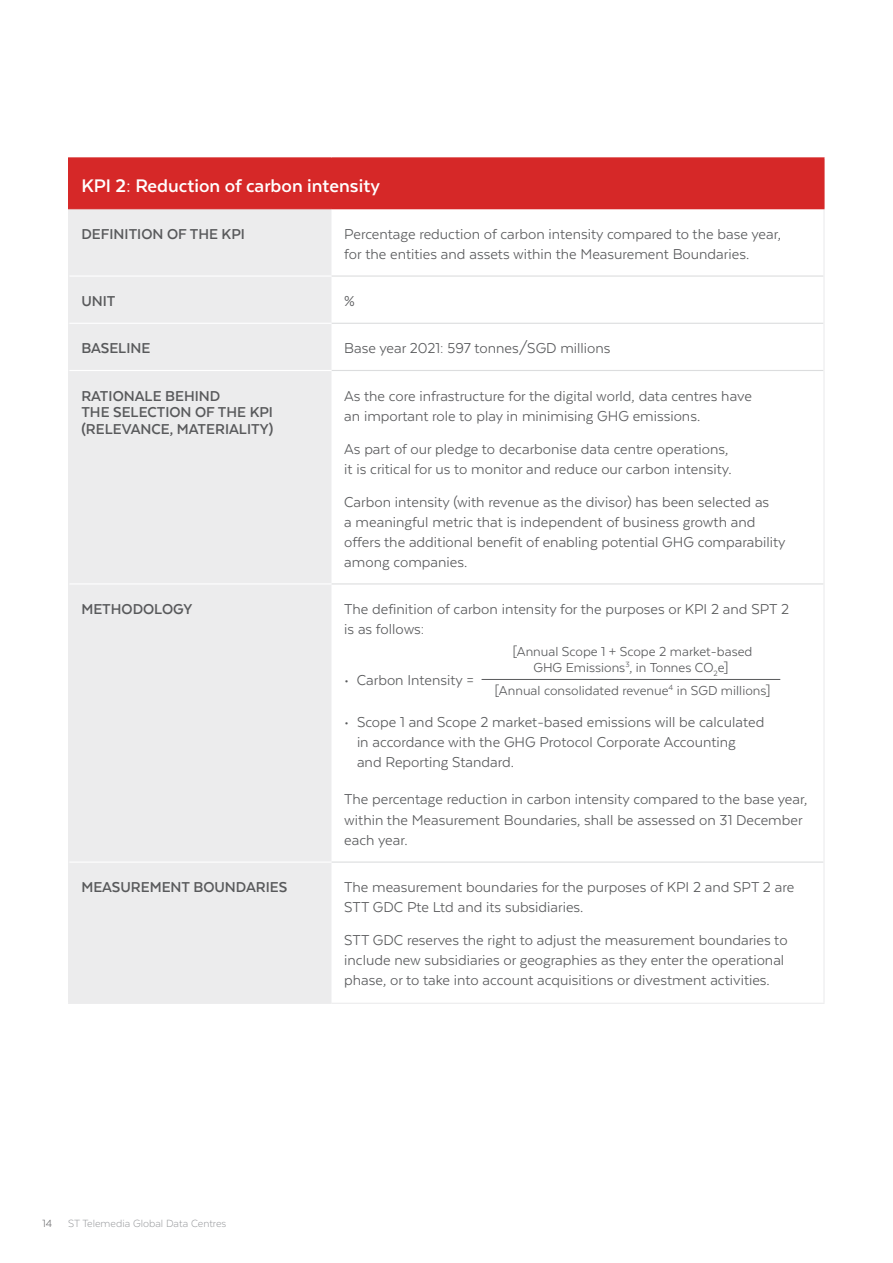
<style>
.page{position:relative;width:893px;height:1263px;background:#fff}
.page>*{position:absolute;margin:0;border:0;box-sizing:border-box;transform-origin:0 0}
.Table_Headers{font:700 21px "Texta";color:#fff}
.BODY{font:16.5px/20.1px "Texta";color:#58595b}
.HEADER_5{font:700 16.5px/16.5px "Texta";color:#58595b}
.Table_body_copy{font:15px/16.5px "Texta";color:#58595b;text-align:center}
.t1{font:300 12px "Texta";color:#939598}
.t2{font:300 12px "Texta";color:#58595b}
</style>
<div class="page">
<div style="left:69px;top:158px;width:755px;height:51px;background:#d62828"></div>
<div style="left:69px;top:209px;width:262px;height:794px;background:#ececed"></div>
<hr style="left:331px;top:275px;width:492px;height:2px;background:#dcddde">
<hr style="left:331px;top:323px;width:492px;height:1px;background:#dcddde">
<hr style="left:331px;top:370px;width:492px;height:1px;background:#dcddde">
<hr style="left:331px;top:583px;width:492px;height:1px;background:#dcddde">
<hr style="left:331px;top:861px;width:492px;height:2px;background:#dcddde">
<hr style="left:69px;top:275px;width:262px;height:2px;background:#fff">
<hr style="left:69px;top:323px;width:262px;height:1px;background:#fff">
<hr style="left:69px;top:370px;width:262px;height:1px;background:#fff">
<hr style="left:69px;top:583px;width:262px;height:1px;background:#fff">
<hr style="left:69px;top:861px;width:262px;height:2px;background:#fff">
<hr style="left:68px;top:209px;width:1px;height:67px;background:#ececed">
<hr style="left:68px;top:276px;width:1px;height:47px;background:#ececed">
<hr style="left:68px;top:323px;width:1px;height:47px;background:#ececed">
<hr style="left:68px;top:370px;width:1px;height:214px;background:#ececed">
<hr style="left:68px;top:584px;width:1px;height:278px;background:#ececed">
<hr style="left:68px;top:862px;width:1px;height:141px;background:#ececed">
<hr style="left:68px;top:1003px;width:263px;height:1px;background:#ececed">
<hr style="left:823px;top:209px;width:2px;height:67px;background:#ececed">
<hr style="left:823px;top:276px;width:2px;height:47px;background:#ececed">
<hr style="left:823px;top:323px;width:2px;height:47px;background:#ececed">
<hr style="left:823px;top:370px;width:2px;height:214px;background:#ececed">
<hr style="left:823px;top:584px;width:2px;height:278px;background:#ececed">
<hr style="left:823px;top:862px;width:2px;height:141px;background:#ececed">
<hr style="left:331px;top:1003px;width:494px;height:1px;background:#ececed">
<hr style="left:68px;top:158px;width:1px;height:50px;background:#d62828">
<hr style="left:68px;top:157px;width:263px;height:1px;background:#d62828">
<hr style="left:331px;top:157px;width:494px;height:1px;background:#d62828">
<hr style="left:68px;top:208px;width:263px;height:1px;background:#d62828">
<hr style="left:823px;top:158px;width:2px;height:50px;background:#d62828">
<hr style="left:331px;top:208px;width:494px;height:1px;background:#d62828">
<hr style="left:482px;top:679px;width:298px;height:1px;background:#58595b">
<p class="Table_Headers" style="left:81px;top:175px;width:300px">KPI 2: Reduction of carbon intensity</p>
<p class="HEADER_5" style="left:81px;top:226px;width:165px">DEFINITION OF THE KPI</p>
<p class="BODY" style="left:344px;top:224px;width:438px">Percentage reduction of carbon intensity compared to the base year, for the entities and assets within the Measurement Boundaries.</p>
<p class="HEADER_5" style="left:81px;top:293px;width:36px">UNIT</p>
<p class="BODY" style="left:344px;top:291px;width:12px">%</p>
<p class="HEADER_5" style="left:81px;top:340px;width:71px">BASELINE</p>
<p class="BODY" style="left:344px;top:338px;width:268px">Base year 2021: 597 tonnes/SGD millions</p>
<p class="HEADER_5" style="left:81px;top:387px;width:193px">RATIONALE BEHIND<br>THE SELECTION OF THE KPI (RELEVANCE, MATERIALITY)</p>
<p class="BODY" style="left:344px;top:385px;width:409px">As the core infrastructure for the digital world, data centres have an important role to play in minimising GHG emissions.</p>
<p class="BODY" style="left:344px;top:438px;width:389px">As part of our pledge to decarbonise data centre operations, it is critical for us to monitor and reduce our carbon intensity.</p>
<p class="BODY" style="left:344px;top:491px;width:443px">Carbon intensity (with revenue as the divisor) has been selected as<br>a meaningful metric that is independent of business growth and offers the additional benefit of enabling potential GHG comparability among companies.</p>
<p class="HEADER_5" style="left:81px;top:601px;width:112px">METHODOLOGY</p>
<p class="BODY" style="left:344px;top:599px;width:446px">The definition of carbon intensity for the purposes or KPI 2 and SPT 2 is as follows:</p>
<p class="BODY" style="left:344px;top:670px;width:131px">• Carbon Intensity =</p>
<p class="Table_body_copy" style="left:513px;top:643px;width:241px">[Annual Scope 1 + Scope 2 market-based<br>GHG Emissions<sup>3</sup>, in Tonnes CO<sub>2</sub>e]</p>
<p class="Table_body_copy" style="left:495px;top:682px;width:277px">[Annual consolidated revenue<sup>4</sup> in SGD millions]</p>
<p class="BODY" style="left:357px;top:711px;width:409px;text-indent:-13px">• Scope 1 and Scope 2 market-based emissions will be calculated in accordance with the GHG Protocol Corporate Accounting and Reporting Standard.</p>
<p class="BODY" style="left:344px;top:789px;width:465px">The percentage reduction in carbon intensity compared to the base year, within the Measurement Boundaries, shall be assessed on 31 December each year.</p>
<p class="HEADER_5" style="left:81px;top:879px;width:208px">MEASUREMENT BOUNDARIES</p>
<p class="BODY" style="left:344px;top:877px;width:451px">The measurement boundaries for the purposes of KPI 2 and SPT 2 are<br>STT GDC Pte Ltd and its subsidiaries.</p>
<p class="BODY" style="left:344px;top:930px;width:445px">STT GDC reserves the right to adjust the measurement boundaries to include new subsidiaries or geographies as they enter the operational phase, or to take into account acquisitions or divestment activities.</p>
<p class="t2" style="left:43px;top:1217px;width:11px">14</p>
<p class="t1" style="left:68px;top:1217px;width:160px">ST Telemedia Global Data Centres</p>
</div>
